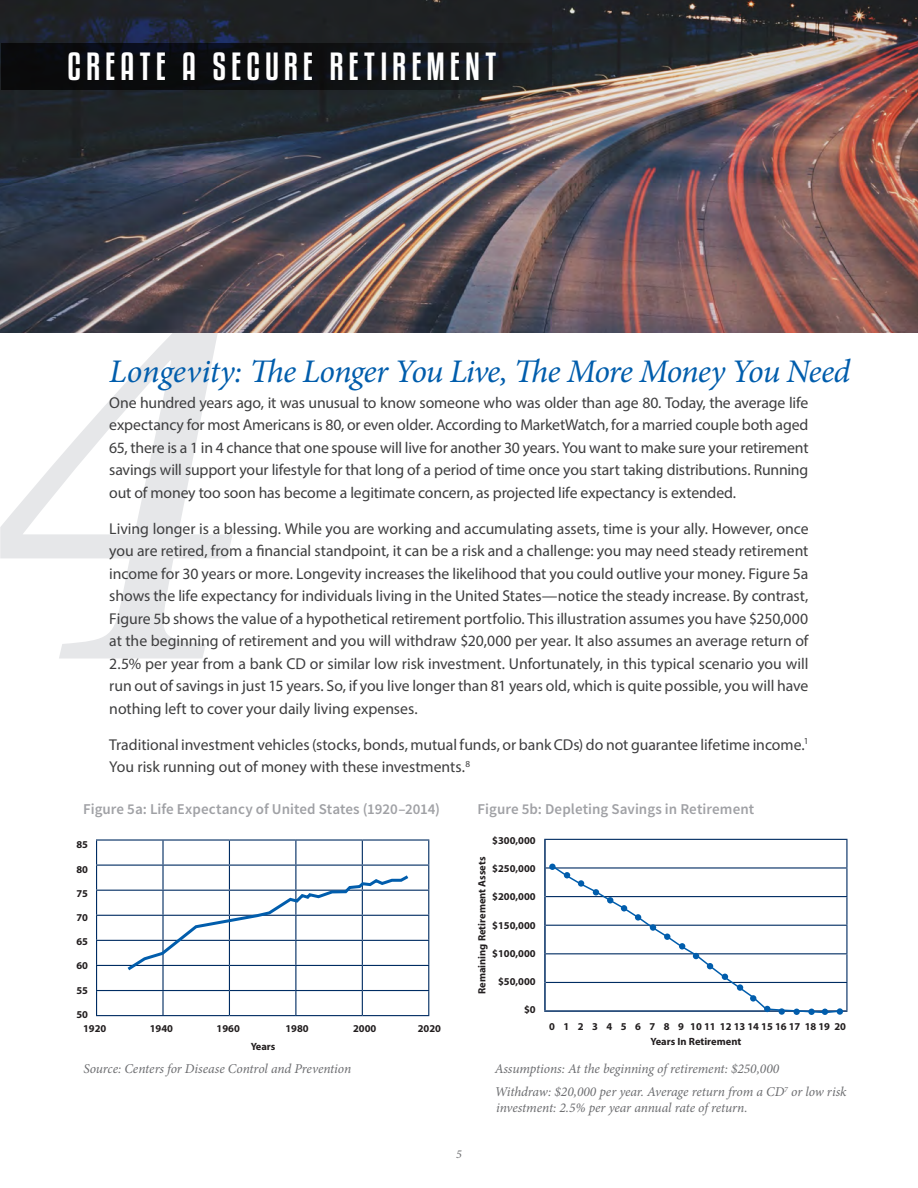
<style>
.page{position:relative;width:918px;height:1188px;background:#fff}
.page>*{position:absolute;margin:0;border:0;box-sizing:border-box;transform-origin:0 0}
.t1{font:34.5px "Kenyan Coffee Rg";letter-spacing:.145em;color:#fff}
.t2{font:italic 33px "Minion Pro";letter-spacing:-.025em;color:#015dac}
.t3{font:15.75px/22.5px "Myriad Pro";letter-spacing:-.005em;color:#3e3e3f;text-align:justify}
.t4{font:600 15px "Source Sans Pro";letter-spacing:.005em;color:#a0a1a5}
.t5{font:italic 13.5px/23px "Minion Pro";letter-spacing:-.01em;color:#6c6d70}
.t6{font:italic 12px "Minion Pro";color:#6c6d70}
.t7{font:700 10.5px/14.4px "Myriad Pro";color:#231f20}
</style>
<div class="page">
<svg style="left:0;top:332px;width:233px;height:327px"></svg>
<hr style="left:96px;top:839px;width:67px;height:2px;background:#002c62">
<hr style="left:163px;top:839px;width:66px;height:2px;background:#002c62">
<hr style="left:229px;top:839px;width:67px;height:2px;background:#002c62">
<hr style="left:296px;top:839px;width:66px;height:2px;background:#002c62">
<hr style="left:362px;top:839px;width:67px;height:2px;background:#002c62">
<hr style="left:96px;top:865px;width:67px;height:1px;background:#002c62">
<hr style="left:362px;top:865px;width:67px;height:1px;background:#002c62">
<hr style="left:96px;top:890px;width:67px;height:1px;background:#002c62">
<hr style="left:362px;top:890px;width:67px;height:1px;background:#002c62">
<hr style="left:96px;top:915px;width:67px;height:1px;background:#002c62">
<hr style="left:362px;top:915px;width:67px;height:1px;background:#002c62">
<hr style="left:96px;top:940px;width:67px;height:1px;background:#002c62">
<hr style="left:362px;top:940px;width:67px;height:1px;background:#002c62">
<hr style="left:96px;top:965px;width:67px;height:1px;background:#002c62">
<hr style="left:362px;top:965px;width:67px;height:1px;background:#002c62">
<hr style="left:96px;top:990px;width:67px;height:1px;background:#002c62">
<svg style="left:96px;top:841px;width:1px;height:174px"></svg>
<hr style="left:362px;top:990px;width:67px;height:1px;background:#002c62">
<svg style="left:428px;top:841px;width:1px;height:174px"></svg>
<hr style="left:96px;top:1015px;width:67px;height:1px;background:#002c62">
<hr style="left:163px;top:1015px;width:66px;height:1px;background:#002c62">
<hr style="left:229px;top:1015px;width:67px;height:1px;background:#002c62">
<hr style="left:296px;top:1015px;width:66px;height:1px;background:#002c62">
<hr style="left:362px;top:1015px;width:67px;height:1px;background:#002c62">
<svg style="left:124px;top:841px;width:288px;height:174px"></svg>
<hr style="left:544px;top:839px;width:303px;height:1px;background:#002c62">
<hr style="left:546px;top:867px;width:301px;height:2px;background:#002c62">
<hr style="left:546px;top:896px;width:301px;height:1px;background:#002c62">
<hr style="left:546px;top:925px;width:301px;height:1px;background:#002c62">
<hr style="left:546px;top:953px;width:301px;height:1px;background:#002c62">
<hr style="left:546px;top:982px;width:301px;height:1px;background:#002c62">
<hr style="left:544px;top:840px;width:2px;height:28px;background:#002c62">
<hr style="left:544px;top:868px;width:2px;height:29px;background:#002c62">
<hr style="left:544px;top:897px;width:2px;height:28px;background:#002c62">
<hr style="left:544px;top:925px;width:2px;height:29px;background:#002c62">
<hr style="left:544px;top:954px;width:2px;height:28px;background:#002c62">
<hr style="left:544px;top:982px;width:2px;height:28px;background:#002c62">
<hr style="left:544px;top:1010px;width:303px;height:2px;background:#002c62">
<div style="left:549px;top:864px;width:7px;height:6px;background:#015dac;border-radius:50%"></div>
<svg style="left:551px;top:840px;width:296px;height:175px"></svg>
<div style="left:837px;top:1008px;width:6px;height:7px;background:#015dac;border-radius:50%"></div>
<img style="left:0;top:0;width:918px;height:332px">
<svg style="left:1px;top:43px;width:560px;height:47px;background:#0f1215"></svg>
<h1 class="t1" style="left:68px;top:45px;width:430px">CREATE A SECURE RETIREMENT</h1>
<h2 class="t2" style="left:109px;top:349px;width:743px">Longevity: The Longer You Live, The More Money You Need</h2>
<p class="t3" style="left:109px;top:391px;width:701px">One hundred years ago, it was unusual to know someone who was older than age 80. Today, the average life expectancy for most Americans is 80, or even older. According to MarketWatch, for a married couple both aged 65, there is a 1 in 4 chance that one spouse will live for another 30 years. You want to make sure your retirement savings will support your lifestyle for that long of a period of time once you start taking distributions. Running out of money too soon has become a legitimate concern, as projected life expectancy is extended.</p>
<p class="t3" style="left:109px;top:517px;width:701px">Living longer is a blessing. While you are working and accumulating assets, time is your ally. However, once you are retired, from a financial standpoint, it can be a risk and a challenge: you may need steady retirement income for 30 years or more. Longevity increases the likelihood that you could outlive your money. Figure 5a shows the life expectancy for individuals living in the United States—notice the steady increase. By contrast, Figure 5b shows the value of a hypothetical retirement portfolio. This illustration assumes you have $250,000 at the beginning of retirement and you will withdraw $20,000 per year. It also assumes an average return of 2.5% per year from a bank CD or similar low risk investment. Unfortunately, in this typical scenario you will run out of savings in just 15 years. So, if you live longer than 81 years old, which is quite possible, you will have nothing left to cover your daily living expenses.</p>
<p class="t3" style="left:109px;top:733px;width:701px">Traditional investment vehicles (stocks, bonds, mutual funds, or bank CDs) do not guarantee lifetime income.<sup>1<br></sup>You risk running out of money with these investments.<sup>8</sup></p>
<p class="t4" style="left:83px;top:800px;width:359px">Figure 5a: Life Expectancy of United States (1920–2014)</p>
<p class="t4" style="left:478px;top:800px;width:278px">Figure 5b: Depleting Savings in Retirement</p>
<p class="t7" style="left:76px;top:837px;width:13px">85</p>
<p class="t7" style="left:76px;top:862px;width:13px">80</p>
<p class="t7" style="left:76px;top:886px;width:13px">75</p>
<p class="t7" style="left:76px;top:910px;width:13px">70</p>
<p class="t7" style="left:76px;top:934px;width:13px">65</p>
<p class="t7" style="left:76px;top:958px;width:13px">60</p>
<p class="t7" style="left:76px;top:982px;width:13px">55</p>
<p class="t7" style="left:83px;top:1007px;width:25px;text-indent:-7px">50<br>1920</p>
<p class="t7" style="left:150px;top:1021px;width:25px">1940</p>
<p class="t7" style="left:217px;top:1021px;width:25px">1960</p>
<p class="t7" style="left:285px;top:1021px;width:25px">1980</p>
<p class="t7" style="left:353px;top:1021px;width:25px">2000</p>
<p class="t7" style="left:418px;top:1021px;width:25px">2020</p>
<p class="t7" style="left:251px;top:1039px;width:26px">Years</p>
<p class="t7" style="left:492px;top:833px;width:45px">$300,000</p>
<p class="t7" style="left:492px;top:861px;width:45px">$250,000</p>
<p class="t7" style="left:492px;top:889px;width:45px">$200,000</p>
<p class="t7" style="left:492px;top:918px;width:45px">$150,000</p>
<p class="t7" style="left:492px;top:946px;width:45px">$100,000</p>
<p class="t7" style="left:498px;top:974px;width:39px">$50,000</p>
<p class="t7" style="left:524px;top:1002px;width:13px">$0</p>
<p class="t7" style="left:475px;top:994px;width:139px;rotate:-90deg">Remaining Retirement Assets</p>
<p class="t7" style="left:549px;top:1019px;width:298px">0 1 2 3 4 5 6 7 8 9 10 11 12 13 14 15 16 17 18 19 20</p>
<p class="t7" style="left:651px;top:1034px;width:92px">Years In Retirement</p>
<p class="t5" style="left:83px;top:1057px;width:269px">Source: Centers for Disease Control and Prevention</p>
<p class="t5" style="left:495px;top:1057px;width:353px">Assumptions: At the beginning of retirement: $250,000<br>Withdraw: $20,000 per year. Average return from a CD<sup>7</sup> or low risk</p>
<p class="t5" style="left:496px;top:1097px;width:253px">investment: 2.5% per year annual rate of return.</p>
<p class="t6" style="left:456px;top:1146px;width:7px">5</p>
</div>
